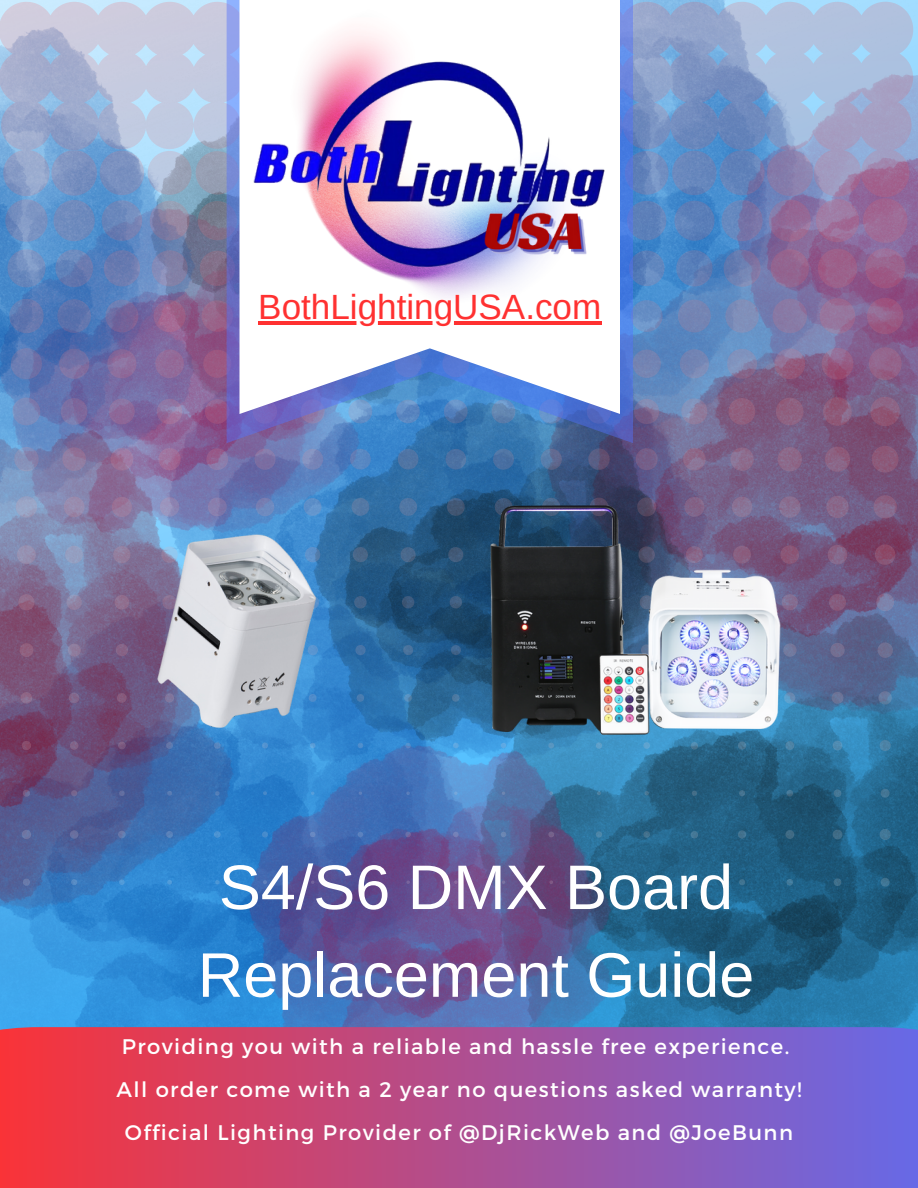
<style>
.page{position:relative;width:918px;height:1188px;background:#fff}
.page>*{position:absolute;margin:0;border:0;box-sizing:border-box;transform-origin:0 0}
.t1{font:63px/87.8px "Arimo";color:#fff;text-align:center}
.t2{font:35.1px "Arimo";color:#ff3131}
.t3{font:21.15px "Montserrat";letter-spacing:.07em;color:#fff}
</style>
<div class="page">
<img style="left:612px;top:719px;width:306px;height:308px">
<img style="left:0;top:887px;width:248px;height:140px">
<img style="left:248px;top:887px;width:364px;height:140px">
<img style="left:0;top:887px;width:237px;height:27px">
<img style="left:913px;top:74px;width:5px;height:328px">
<img style="left:0;top:2px;width:913px;height:885px">
<svg style="left:227px;top:0;width:406px;height:443px;background:#5978c0"></svg>
<svg style="left:239px;top:383px;width:381px;height:31px"></svg>
<img style="left:209px;top:0;width:423px;height:383px">
<svg style="left:0;top:1027px;width:918px;height:161px;background:#b14d8d"></svg>
<img style="left:447px;top:418px;width:372px;height:371px">
<img style="left:104px;top:481px;width:271px;height:271px">
<hr style="left:258px;top:321px;width:343px;height:3px;background:#ff3131">
<p class="t2" style="left:258px;top:287px;width:345px">BothLightingUSA.com</p>
<p class="t1" style="left:198px;top:843px;width:558px">S4/S6 DMX Board<br>Replacement Guide</p>
<p class="t3" style="left:122px;top:1032px;width:669px">Providing you with a reliable and hassle free experience.</p>
<p class="t3" style="left:116px;top:1076px;width:687px">All order come with a 2 year no questions asked warranty!</p>
<p class="t3" style="left:125px;top:1119px;width:670px">Official Lighting Provider of @DjRickWeb and @JoeBunn</p>
</div>
